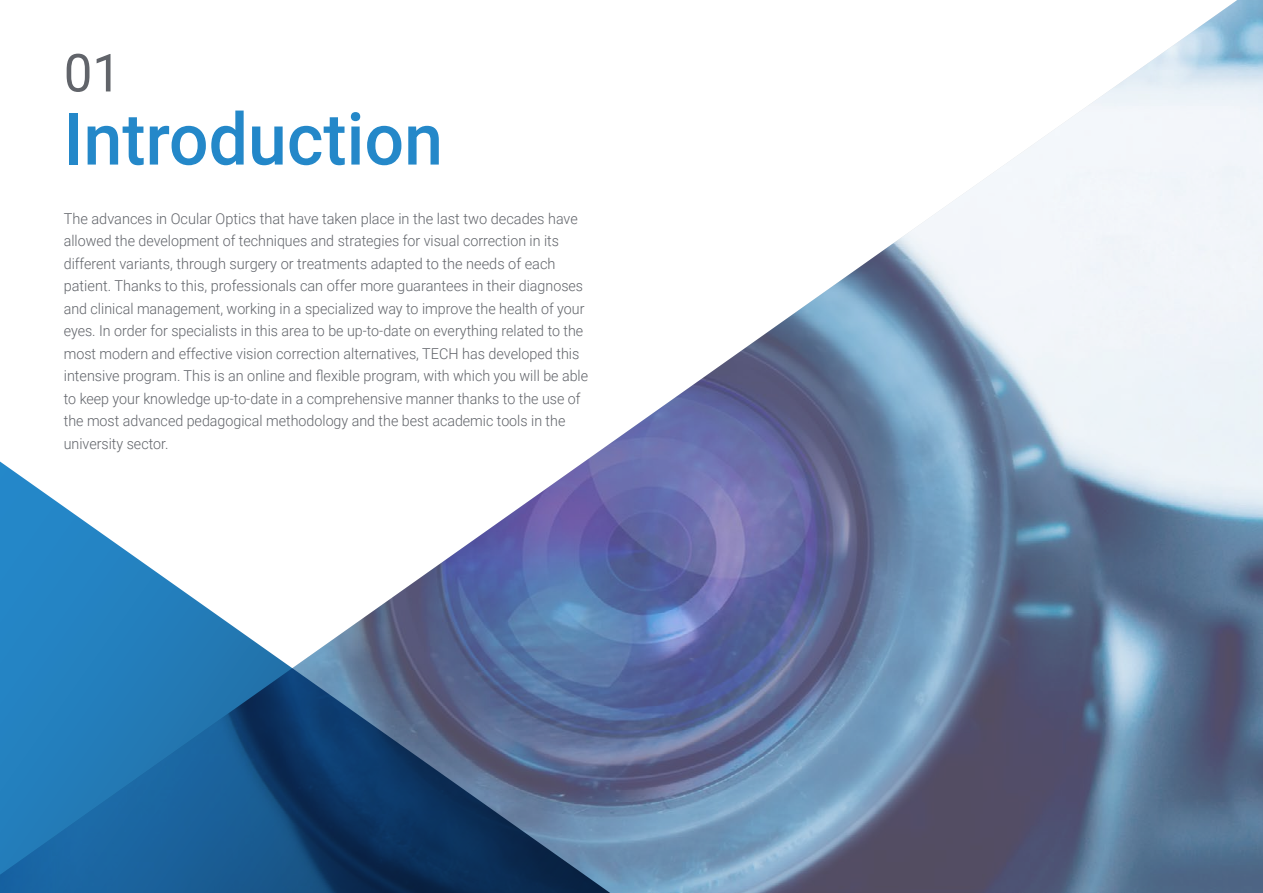
<style>
.page{position:relative;width:1263px;height:893px;background:#fff}
.page>*{position:absolute;margin:0;border:0;box-sizing:border-box;transform-origin:0 0}
.t1{font:500 72px "Roboto";color:#2488c9}
.t2{font:52.5px "Roboto";color:#61646a}
.t3{font:300 15px/22.5px "Roboto";color:#61646a}
.s1{color:#2287c9}
</style>
<div class="page">
<img style="left:606px;top:0;width:657px;height:893px">
<svg style="left:0;top:446px;width:640px;height:447px"></svg>
<h2 class="t2" style="left:64px;top:36px;width:59px">01</h2>
<h1 class="t1" style="left:64px;top:89px;width:381px">Introd<span class="s1">u</span>ction</h1>
<p class="t3" style="left:64px;top:207px;width:526px">The advances in Ocular Optics that have taken place in the last two decades have allowed the development of techniques and strategies for visual correction in its different variants, through surgery or treatments adapted to the needs of each patient. Thanks to this, professionals can offer more guarantees in their diagnoses and clinical management, working in a specialized way to improve the health of your eyes. In order for specialists in this area to be up-to-date on everything related to the most modern and effective vision correction alternatives, TECH has developed this intensive program. This is an online and flexible program, with which you will be able to keep your knowledge up-to-date in a comprehensive manner thanks to the use of the most advanced pedagogical methodology and the best academic tools in the university sector.</p>
</div>
